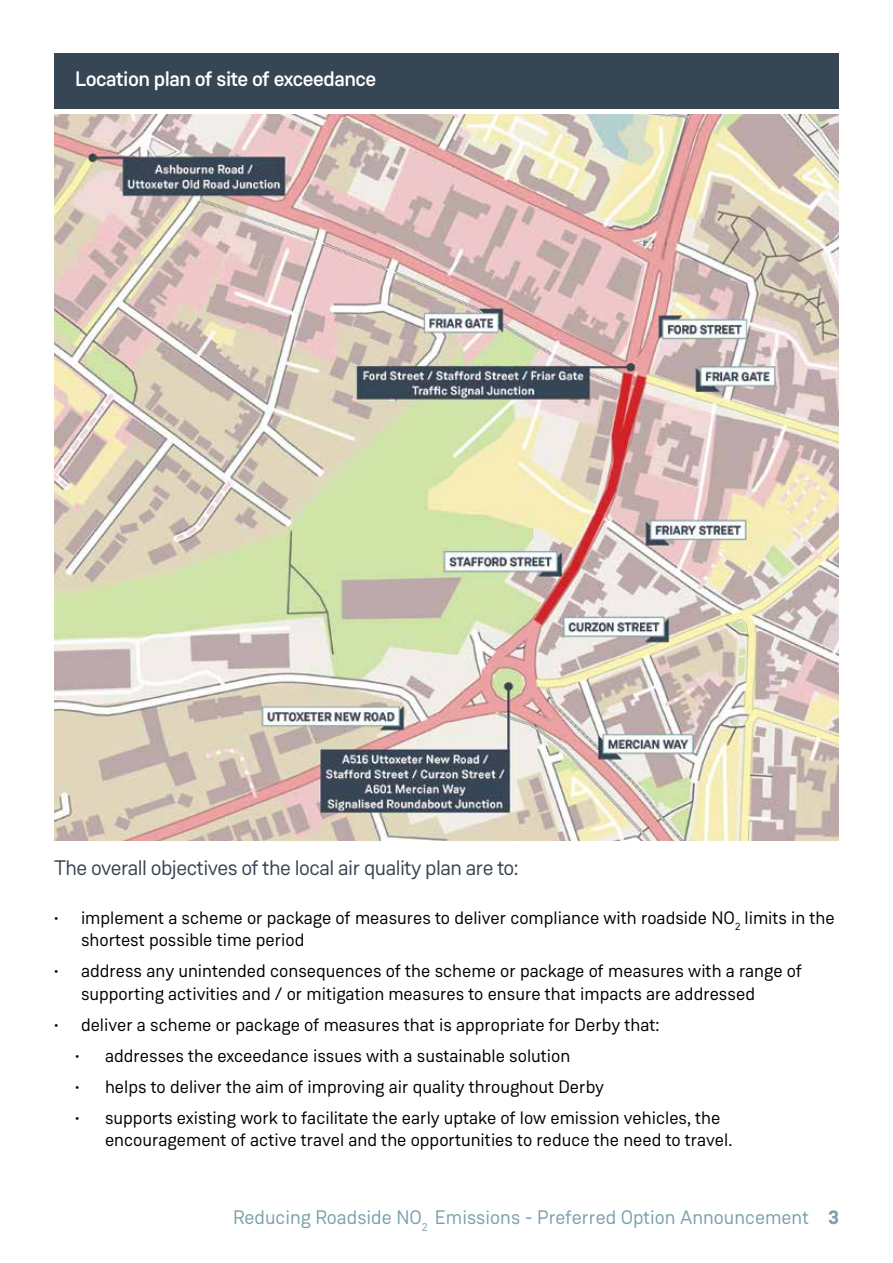
<style>
.page{position:relative;width:893px;height:1263px;background:#fff}
.page>*{position:absolute;margin:0;border:0;box-sizing:border-box;transform-origin:0 0}
.t1{font:21px "Weissenhof Grotesk";letter-spacing:-.025em;color:#374655}
.t2{font:500 21px "Weissenhof Grotesk";letter-spacing:-.025em;color:#fff}
.t3{font:19.5px "Weissenhof Grotesk";color:#7aa1ab}
.t4{font:18px/22.5px "Weissenhof Grotesk";color:#000}
.s1{font-weight:700}
</style>
<div class="page">
<img style="left:54px;top:115px;width:785px;height:726px">
<div style="left:54px;top:53px;width:785px;height:55px;background:#374655"></div>
<p class="t2" style="left:75px;top:65px;width:303px">Location plan of site of exceedance</p>
<p class="t1" style="left:54px;top:855px;width:466px">The overall objectives of the local air quality plan are to:</p>
<p class="t4" style="left:81px;top:906px;width:755px;text-indent:-27px">• implement a scheme or package of measures to deliver compliance with roadside NO<sub>2</sub> limits in the shortest possible time period</p>
<p class="t4" style="left:81px;top:959px;width:723px;text-indent:-27px">• address any unintended consequences of the scheme or package of measures with a range of supporting activities and / or mitigation measures to ensure that impacts are addressed</p>
<p class="t4" style="left:54px;top:1013px;width:607px">• deliver a scheme or package of measures that is appropriate for Derby that:</p>
<p class="t4" style="left:75px;top:1044px;width:497px">• addresses the exceedance issues with a sustainable solution</p>
<p class="t4" style="left:75px;top:1075px;width:530px">• helps to deliver the aim of improving air quality throughout Derby</p>
<p class="t4" style="left:105px;top:1106px;width:629px;text-indent:-30px">• supports existing work to facilitate the early uptake of low emission vehicles, the encouragement of active travel and the opportunities to reduce the need to travel.</p>
<p class="t3" style="left:233px;top:1206px;width:607px">Reducing Roadside NO<sub>2</sub> Emissions - Preferred Option Announcement <span class="s1">3</span></p>
</div>
